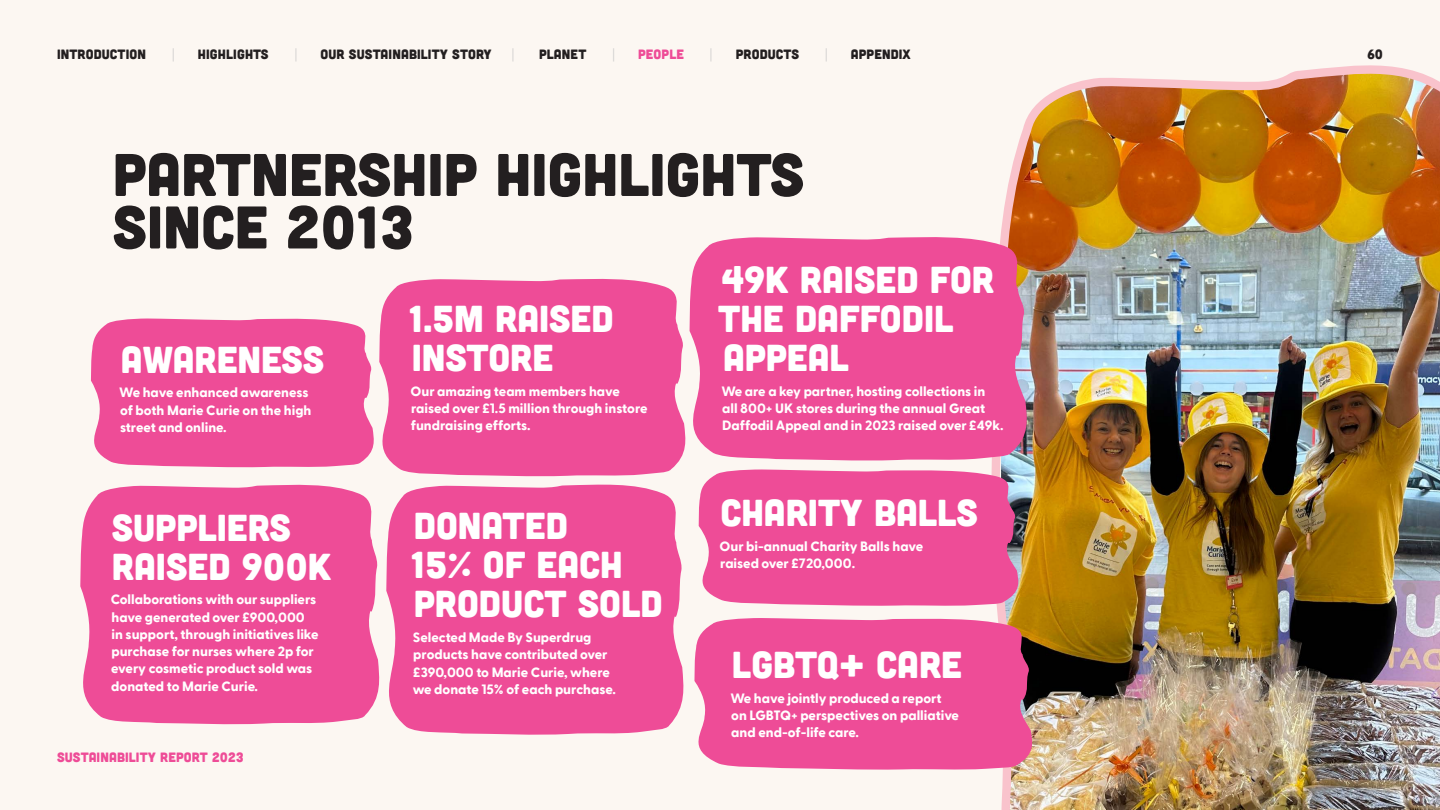
<style>
.page{position:relative;width:1440px;height:810px;background:#fcf7f2}
.page>*{position:absolute;margin:0;border:0;box-sizing:border-box;transform-origin:0 0}
.t1{font:60px/52.5px "Cubano";color:#231f20}
.t2{font:37.5px/39px "Cubano";color:#fff}
.t3{font:800 13.5px/17.2px "Greycliff CF";color:#fff}
.t4{font:13.5px "Cubano";letter-spacing:.01em;color:#231f20}
.t5{font:13.5px "Cubano";letter-spacing:.01em;color:#ee4c97}
.t6{font:200 13.5px "Greycliff CF";color:#c8c7c7}
</style>
<div class="page">
<img style="left:991px;top:65px;width:449px;height:745px">
<div style="left:386px;top:484px;width:298px;height:251px;background:#ee4c97"></div>
<svg style="left:698px;top:469px;width:324px;height:138px;background:#ea579b"></svg>
<div style="left:379px;top:278px;width:300px;height:199px;background:#ee4c97"></div>
<svg style="left:80px;top:484px;width:300px;height:241px;background:#ee579d"></svg>
<svg style="left:91px;top:318px;width:283px;height:150px;background:#ee579d"></svg>
<svg style="left:679px;top:235px;width:351px;height:226px;background:#ec5a9c"></svg>
<svg style="left:694px;top:618px;width:342px;height:152px;background:#eb5498"></svg>
<p class="t4" style="left:57px;top:45px;width:91px">INTRODUCTION</p>
<p class="t6" style="left:172px;top:44px;width:5px">|</p>
<p class="t4" style="left:198px;top:45px;width:72px">HIGHLIGHTS</p>
<p class="t6" style="left:294px;top:44px;width:5px">|</p>
<p class="t4" style="left:321px;top:45px;width:173px">OUR SUSTAINABILITY STORY</p>
<p class="t6" style="left:512px;top:44px;width:5px">|</p>
<p class="t4" style="left:539px;top:45px;width:49px">PLANET</p>
<p class="t6" style="left:612px;top:44px;width:5px">|</p>
<p class="t5" style="left:638px;top:45px;width:47px">PEOPLE</p>
<p class="t6" style="left:710px;top:44px;width:5px">|</p>
<p class="t4" style="left:736px;top:45px;width:65px">PRODUCTS</p>
<p class="t6" style="left:825px;top:44px;width:5px">|</p>
<p class="t4" style="left:851px;top:45px;width:61px">APPENDIX</p>
<p class="t4" style="left:1367px;top:45px;width:17px">60</p>
<h1 class="t1" style="left:113px;top:146px;width:693px">PARTNERSHIP HIGHLIGHTS<br>SINCE 2013</h1>
<h2 class="t2" style="left:121px;top:338px;width:205px">AWARENESS</h2>
<p class="t3" style="left:119px;top:383px;width:194px">We have enhanced awareness of both Marie Curie on the high street and online.</p>
<h2 class="t2" style="left:112px;top:506px;width:221px">SUPPLIERS<br>RAISED 900K</h2>
<p class="t3" style="left:111px;top:591px;width:209px">Collaborations with our suppliers have generated over £900,000 in support, through initiatives like purchase for nurses where 2p for every cosmetic product sold was donated to Marie Curie.</p>
<p class="t5" style="left:57px;top:749px;width:188px">SUSTAINABILITY REPORT 2023</p>
<h2 class="t2" style="left:409px;top:298px;width:206px">1.5M RAISED<br>INSTORE</h2>
<p class="t3" style="left:411px;top:382px;width:239px">Our amazing team members have raised over £1.5 million through instore fundraising efforts.</p>
<h2 class="t2" style="left:411px;top:505px;width:253px">DONATED<br>15% OF EACH<br>PRODUCT SOLD</h2>
<p class="t3" style="left:413px;top:628px;width:204px">Selected Made By Superdrug products have contributed over £390,000 to Marie Curie, where we donate 15% of each purchase.</p>
<h2 class="t2" style="left:718px;top:258px;width:277px">49K RAISED FOR<br>THE DAFFODIL<br>APPEAL</h2>
<p class="t3" style="left:721px;top:382px;width:284px">We are a key partner, hosting collections in all 800+ UK stores during the annual Great<br>Daffodil Appeal and in 2023 raised over £49k.</p>
<h2 class="t2" style="left:720px;top:492px;width:259px">CHARITY BALLS</h2>
<p class="t3" style="left:720px;top:537px;width:205px">Our bi-annual Charity Balls have raised over £720,000.</p>
<h2 class="t2" style="left:732px;top:644px;width:232px">LGBTQ+ CARE</h2>
<p class="t3" style="left:731px;top:689px;width:230px">We have jointly produced a report on LGBTQ+ perspectives on palliative and end-of-life care.</p>
</div>
